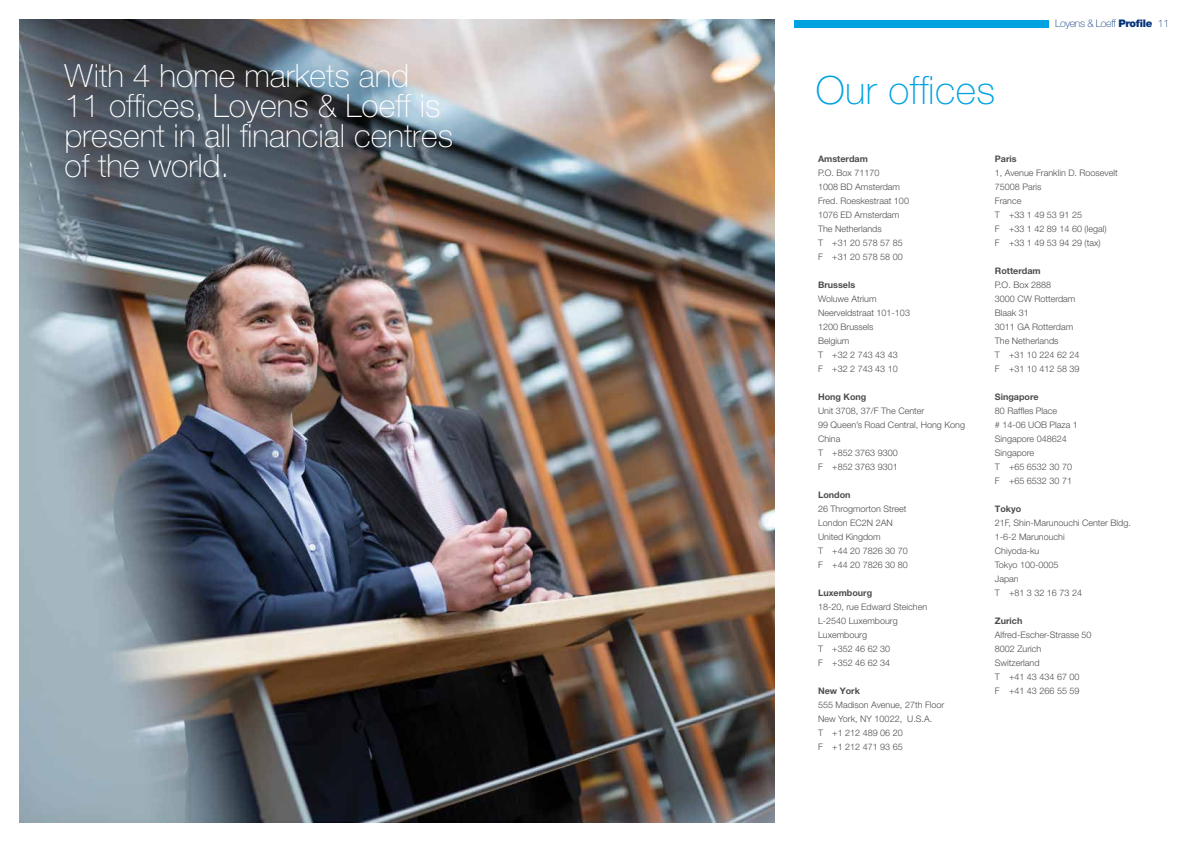
<style>
.page{position:relative;width:1191px;height:842px;background:#fff}
.page>*{position:absolute;margin:0;border:0;box-sizing:border-box;transform-origin:0 0}
.t1{font:100 39px "Helvetica Neue LT Pro";letter-spacing:.01em;color:#00a2e0}
.t2{font:100 32px/30px "Helvetica Neue LT Pro";color:#fff}
.t3{font:100 10.5px "Helvetica Neue LT Pro";letter-spacing:-.03em;color:#06357a}
.t4{font:300 9px/14px "Helvetica Neue LT Pro";color:#4d4d4f}
.t5{font:700 9px "Helvetica Neue LT Pro";color:#4d4d4f}
.s1{font-weight:900}
.s2{font-size:10.4px}
</style>
<div class="page">
<img style="left:20px;top:20px;width:754px;height:802px">
<div style="left:794px;top:20px;width:254px;height:7px;background:#00a2e0"></div>
<h2 class="t2" style="left:64px;top:60px;width:390px">With 4 home markets and<br>11 offices, Loyens &amp; Loeff is present in all financial centres of the world.</h2>
<h1 class="t1" style="left:816px;top:68px;width:181px">Our offices</h1>
<p class="t3" style="left:1055px;top:18px;width:115px">Loyens &amp; Loeff <span class="s1">Profile</span> <span class="s2">11</span></p>
<p class="t5" style="left:818px;top:153px;width:51px">Amsterdam</p>
<p class="t4" style="left:818px;top:166px;width:92px">P.O. Box 71170<br>1008 BD Amsterdam<br>Fred. Roeskestraat 100<br>1076 ED Amsterdam<br>The Netherlands<br>T +31 20 578 57 85<br>F +31 20 578 58 00</p>
<p class="t5" style="left:818px;top:279px;width:39px">Brussels</p>
<p class="t4" style="left:818px;top:292px;width:93px">Woluwe Atrium<br>Neerveldstraat 101-103<br>1200 Brussels<br>Belgium<br>T +32 2 743 43 43<br>F +32 2 743 43 10</p>
<p class="t5" style="left:818px;top:391px;width:50px">Hong Kong</p>
<p class="t4" style="left:818px;top:404px;width:148px">Unit 3708, 37/F The Center<br>99 Queen’s Road Central, Hong Kong<br>China<br>T +852 3763 9300<br>F +852 3763 9301</p>
<p class="t5" style="left:818px;top:489px;width:34px">London</p>
<p class="t4" style="left:818px;top:502px;width:91px">26 Throgmorton Street<br>London EC2N 2AN<br>United Kingdom<br>T +44 20 7826 30 70<br>F +44 20 7826 30 80</p>
<p class="t5" style="left:818px;top:587px;width:56px">Luxembourg</p>
<p class="t4" style="left:818px;top:600px;width:111px">18-20, rue Edward Steichen<br>L-2540 Luxembourg<br>Luxembourg<br>T +352 46 62 30<br>F +352 46 62 34</p>
<p class="t5" style="left:818px;top:685px;width:43px">New York</p>
<p class="t4" style="left:818px;top:698px;width:128px">555 Madison Avenue, 27th Floor<br>New York, NY 10022, U.S.A.<br>T +1 212 489 06 20<br>F +1 212 471 93 65</p>
<p class="t5" style="left:994px;top:153px;width:23px">Paris</p>
<p class="t4" style="left:994px;top:166px;width:124px">1, Avenue Franklin D. Roosevelt<br>75008 Paris<br>France<br>T +33 1 49 53 91 25<br>F +33 1 42 89 14 60 (legal)<br>F +33 1 49 53 94 29 (tax)</p>
<p class="t5" style="left:994px;top:265px;width:47px">Rotterdam</p>
<p class="t4" style="left:994px;top:278px;width:86px">P.O. Box 2888<br>3000 CW Rotterdam<br>Blaak 31<br>3011 GA Rotterdam<br>The Netherlands<br>T +31 10 224 62 24<br>F +31 10 412 58 39</p>
<p class="t5" style="left:994px;top:391px;width:45px">Singapore</p>
<p class="t4" style="left:994px;top:404px;width:85px">80 Raffles Place<br># 14-06 UOB Plaza 1<br>Singapore 048624<br>Singapore<br>T +65 6532 30 70<br>F +65 6532 30 71</p>
<p class="t5" style="left:994px;top:503px;width:28px">Tokyo</p>
<p class="t4" style="left:994px;top:516px;width:138px">21F, Shin-Marunouchi Center Bldg.<br>1-6-2 Marunouchi<br>Chiyoda-ku<br>Tokyo 100-0005<br>Japan<br>T +81 3 32 16 73 24</p>
<p class="t5" style="left:994px;top:615px;width:29px">Zurich</p>
<p class="t4" style="left:994px;top:628px;width:98px">Alfred-Escher-Strasse 50<br>8002 Zurich<br>Switzerland<br>T +41 43 434 67 00<br>F +41 43 266 55 59</p>
</div>
